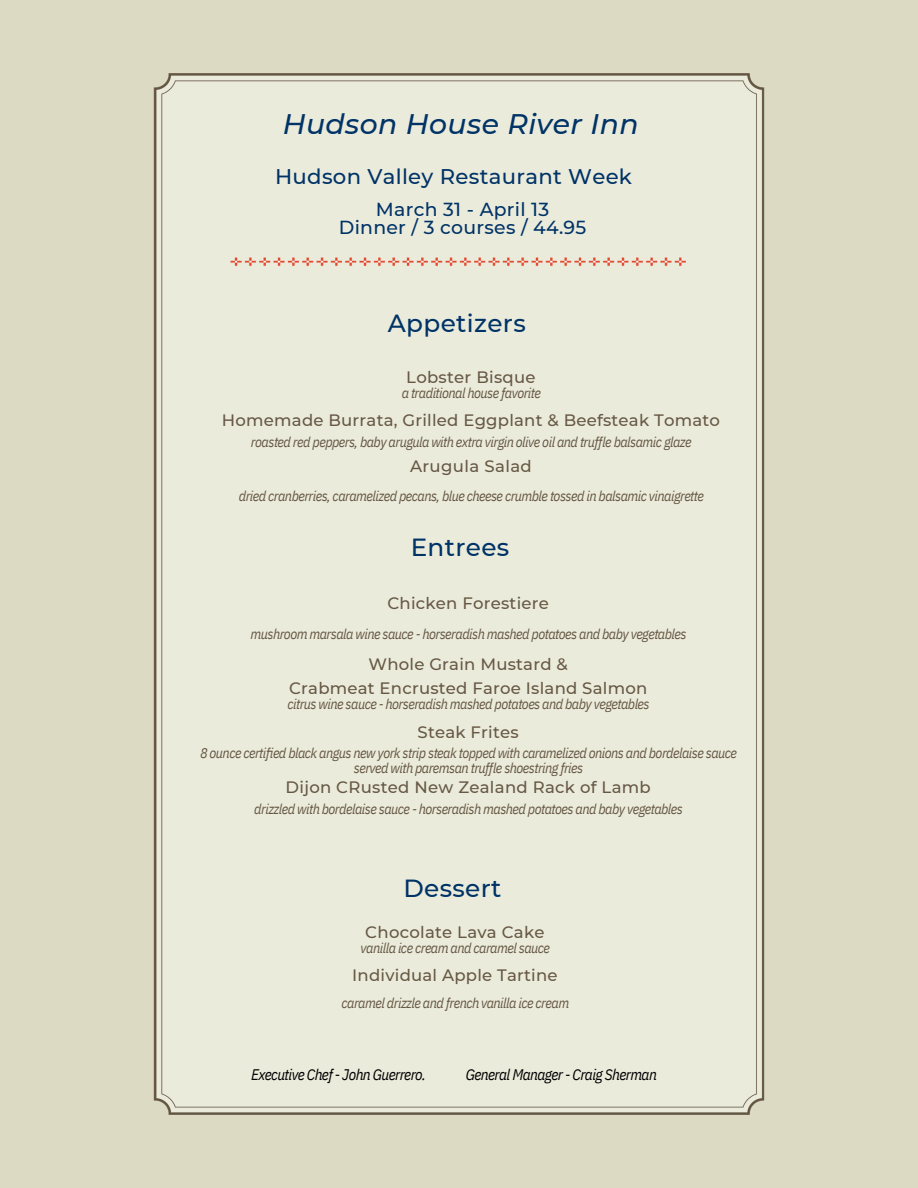
<style>
.page{position:relative;width:918px;height:1188px;background:#dcdac3}
.page>*{position:absolute;margin:0;border:0;box-sizing:border-box;transform-origin:0 0}
.t1{font:italic 500 28.35px "Montserrat";letter-spacing:.015em;color:#036}
.t2{font:500 24.75px "Montserrat";letter-spacing:.015em;color:#036}
.t3{font:500 21.15px "Montserrat";letter-spacing:.015em;color:#036}
.t4{font:500 18.9px/18.6px "Montserrat";letter-spacing:.015em;color:#036;text-align:center}
.t5{font:500 16.5px "Montserrat";letter-spacing:.015em;color:#665844}
.t6{font:italic 15.3px "IBM Plex Sans Cond";letter-spacing:-.04em;color:#000}
.t7{font:italic 14.1px/15px "IBM Plex Sans Cond";letter-spacing:-.04em;color:#665844;text-align:center}
</style>
<div class="page">
<div style="left:153px;top:73px;width:612px;height:1042px;background:#ebebdc"></div>
<p class="t1" style="left:283px;top:107px;width:357px">Hudson House River Inn</p>
<p class="t3" style="left:275px;top:164px;width:358px">Hudson Valley Restaurant Week</p>
<p class="t4" style="left:339px;top:200px;width:249px">March 31 - April 13<br>Dinner / 3 courses / 44.95</p>
<p class="t2" style="left:388px;top:308px;width:139px">Appetizers</p>
<p class="t5" style="left:406px;top:367px;width:131px">Lobster Bisque</p>
<p class="t7" style="left:402px;top:385px;width:141px">a traditional house favorite</p>
<p class="t5" style="left:222px;top:410px;width:500px">Homemade Burrata, Grilled Eggplant &amp; Beefsteak Tomato</p>
<p class="t7" style="left:251px;top:435px;width:442px">roasted red peppers, baby arugula with extra virgin olive oil and truffle balsamic glaze</p>
<p class="t5" style="left:410px;top:456px;width:123px">Arugula Salad</p>
<p class="t7" style="left:239px;top:488px;width:467px">dried cranberries, caramelized pecans, blue cheese crumble tossed in balsamic vinaigrette</p>
<p class="t2" style="left:411px;top:532px;width:100px">Entrees</p>
<h2 class="t5" style="left:387px;top:593px;width:163px">Chicken Forestiere</h2>
<p class="t7" style="left:251px;top:626px;width:437px">mushroom marsala wine sauce - horseradish mashed potatoes and baby vegetables</p>
<p class="t5" style="left:369px;top:654px;width:201px">Whole Grain Mustard &amp;</p>
<p class="t5" style="left:289px;top:678px;width:360px">Crabmeat Encrusted Faroe Island Salmon</p>
<p class="t7" style="left:288px;top:697px;width:364px">citrus wine sauce - horseradish mashed potatoes and baby vegetables</p>
<p class="t5" style="left:418px;top:722px;width:103px">Steak Frites</p>
<p class="t7" style="left:200px;top:745px;width:539px">8 ounce certified black angus new york strip steak topped with caramelized onions and bordelaise sauce served with paremsan truffle shoestring fries</p>
<p class="t5" style="left:286px;top:777px;width:367px">Dijon CRusted New Zealand Rack of Lamb</p>
<h2 class="t7" style="left:254px;top:801px;width:430px">drizzled with bordelaise sauce - horseradish mashed potatoes and baby vegetables</h2>
<p class="t2" style="left:403px;top:873px;width:100px">Dessert</p>
<h1 class="t5" style="left:365px;top:922px;width:181px">Chocolate Lava Cake</h1>
<h3 class="t7" style="left:361px;top:940px;width:191px">vanilla ice cream and caramel sauce</h3>
<p class="t5" style="left:352px;top:965px;width:207px">Individual Apple Tartine</p>
<h4 class="t7" style="left:342px;top:996px;width:229px">caramel drizzle and french vanilla ice cream</h4>
<p class="t6" style="left:251px;top:1064px;width:176px">Executive Chef - John Guerrero.</p>
<p class="t6" style="left:466px;top:1064px;width:193px">General Manager - Craig Sherman</p>
</div>
